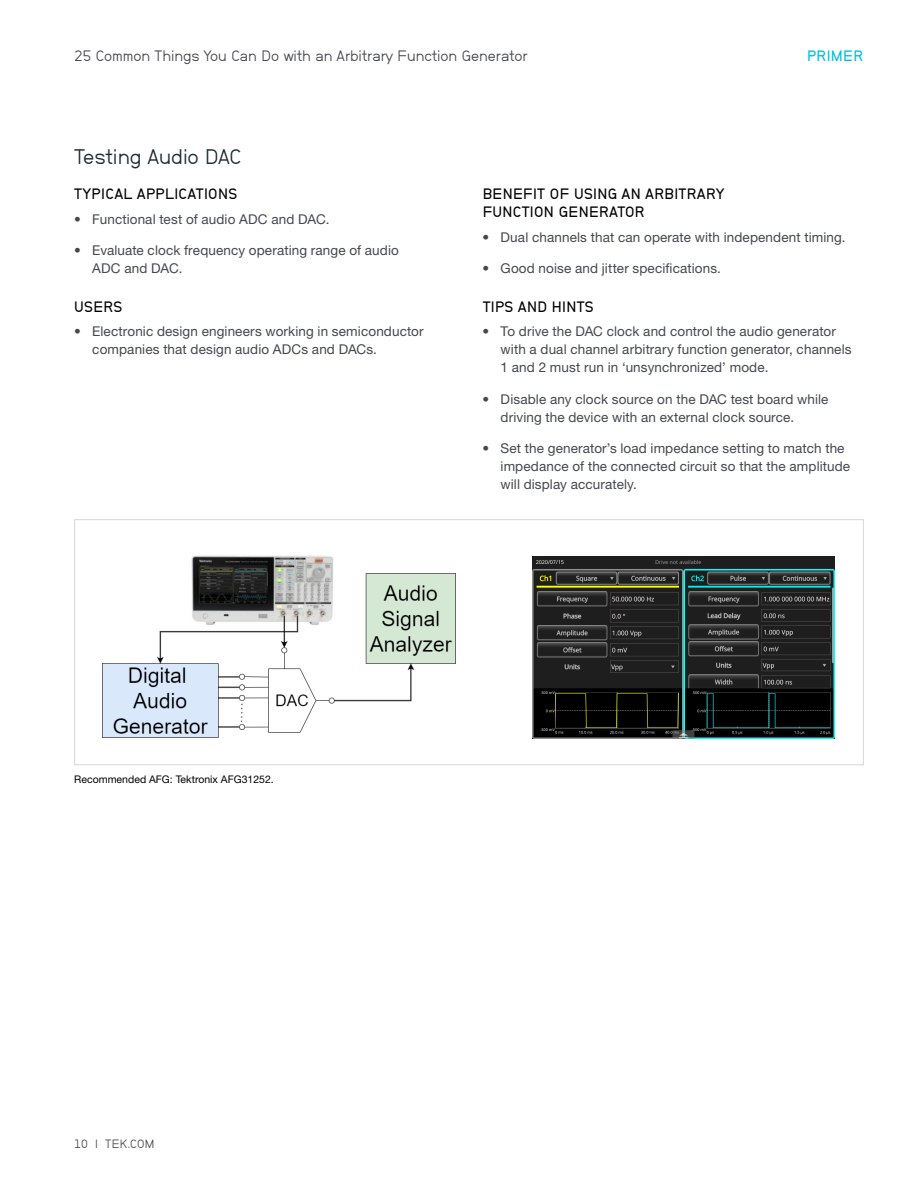
<style>
.page{position:relative;width:918px;height:1188px;background:#fff}
.page>*{position:absolute;margin:0;border:0;box-sizing:border-box;transform-origin:0 0}
.t1{font:21px "Neubau Grotesk Nor";letter-spacing:-.005em;color:#1b2a35}
.t2{font:15px/18px "Neubau Grotesk Hal";letter-spacing:.02em;color:#000}
.t3{font:15px "Neubau Grotesk Nor";color:#43474f}
.t4{font:15px "Neubau Grotesk Hal";letter-spacing:.02em;color:#00bfdf}
.t5{font:13.5px/18px "Helvetica Neue LT Std";letter-spacing:.01em;color:#43474f}
.t6{font:12px "Neubau Grotesk Nor";letter-spacing:.015em;color:#43474f}
.t7{font:10.5px "Helvetica Neue LT Std";color:#000}
</style>
<div class="page">
<img style="left:102px;top:555px;width:353px;height:183px">
<img style="left:532px;top:557px;width:303px;height:181px">
<div style="left:74px;top:519px;width:790px;height:246px;border:1px solid #d5d7d8"></div>
<p class="t3" style="left:74px;top:47px;width:455px">25 Common Things You Can Do with an Arbitrary Function Generator</p>
<p class="t4" style="left:807px;top:46px;width:58px">PRIMER</p>
<h1 class="t1" style="left:74px;top:144px;width:169px">Testing Audio DAC</h1>
<p class="t2" style="left:74px;top:184px;width:164px">TYPICAL APPLICATIONS</p>
<p class="t5" style="left:74px;top:210px;width:257px">• Functional test of audio ADC and DAC.</p>
<p class="t5" style="left:92px;top:241px;width:308px;text-indent:-18px">• Evaluate clock frequency operating range of audio<br>ADC and DAC.</p>
<p class="t2" style="left:74px;top:297px;width:50px">USERS</p>
<p class="t5" style="left:92px;top:322px;width:333px;text-indent:-18px">• Electronic design engineers working in semiconductor companies that design audio ADCs and DACs.</p>
<p class="t2" style="left:483px;top:184px;width:244px">BENEFIT OF USING AN ARBITRARY<br>FUNCTION GENERATOR</p>
<p class="t5" style="left:483px;top:228px;width:364px">• Dual channels that can operate with independent timing.</p>
<p class="t5" style="left:483px;top:259px;width:240px">• Good noise and jitter specifications.</p>
<p class="t2" style="left:483px;top:297px;width:112px">TIPS AND HINTS</p>
<p class="t5" style="left:501px;top:322px;width:352px;text-indent:-18px">• To drive the DAC clock and control the audio generator with a dual channel arbitrary function generator, channels<br>1 and 2 must run in ‘unsynchronized’ mode.</p>
<p class="t5" style="left:501px;top:390px;width:329px;text-indent:-18px">• Disable any clock source on the DAC test board while driving the device with an external clock source.</p>
<p class="t5" style="left:501px;top:439px;width:351px;text-indent:-18px">• Set the generator’s load impedance setting to match the impedance of the connected circuit so that the amplitude will display accurately.</p>
<p class="t7" style="left:74px;top:773px;width:201px">Recommended AFG: Tektronix AFG31252.</p>
<p class="t6" style="left:74px;top:1137px;width:82px">10 | TEK.COM</p>
</div>
